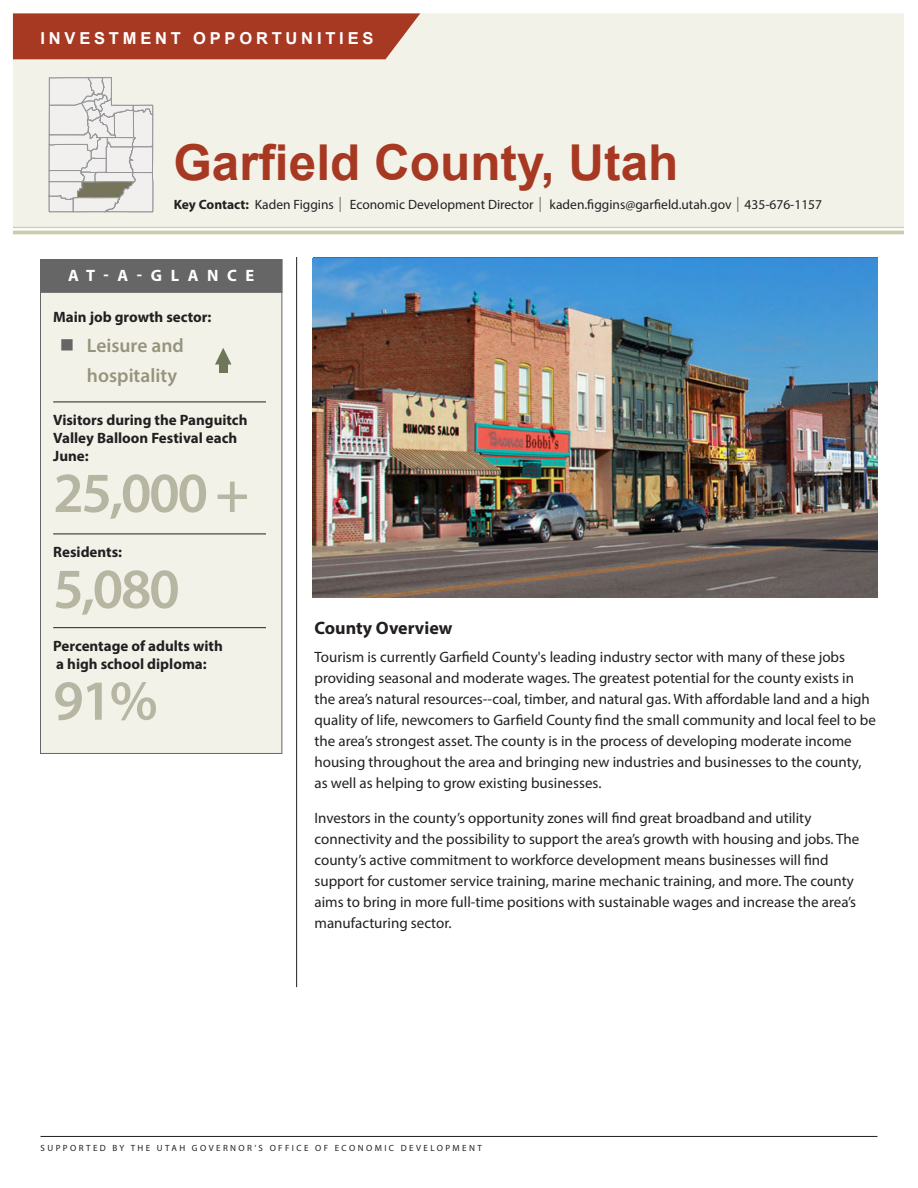
<style>
.page{position:relative;width:918px;height:1188px;background:#fff}
.page>*{position:absolute;margin:0;border:0;box-sizing:border-box;transform-origin:0 0}
.t1{font:600 57px "Myriad Pro";letter-spacing:-.04em;color:#b7b6a3}
.t2{font:700 49.5px "Arial";color:#a73923}
.t3{font:600 19.5px/30px "Myriad Pro";color:#97947d}
.t4{font:700 18px "Myriad Pro";color:#231f20}
.t5{font:700 16.5px "Arial";letter-spacing:.23em;color:#fff}
.t6{font:700 16.5px "Myriad Pro";letter-spacing:.52em;color:#fff}
.t7{font:15px/21px "Myriad Pro";color:#231f20}
.t8{font:700 15px/18px "Myriad Pro";color:#231f20}
.t9{font:13.5px "Myriad Pro";color:#231f20}
.t10{font:9px "Myriad Pro";letter-spacing:.27em;color:#231f20}
.s1{font-weight:700}
.s2{font-size:22.35px}
.s3{color:#666}
</style>
<div class="page">
<hr style="left:296px;top:257px;width:1px;height:730px;background:#231f20">
<div style="left:40px;top:259px;width:242px;height:495px;background:#f2f2e9;border:1px solid #666"></div>
<img style="left:313px;top:259px;width:565px;height:339px">
<hr style="left:53px;top:402px;width:213px;height:1px;background:#231f20">
<hr style="left:53px;top:534px;width:213px;height:1px;background:#231f20">
<hr style="left:53px;top:627px;width:213px;height:1px;background:#231f20">
<div style="left:40px;top:259px;width:242px;height:34px;background:#666;border:1px solid #666"></div>
<hr style="left:40px;top:1136px;width:838px;height:1px;background:#231f20">
<svg style="left:215px;top:348px;width:16px;height:17px"></svg>
<div style="left:219px;top:361px;width:9px;height:12px;background:#707659"></div>
<svg style="left:12px;top:13px;width:892px;height:222px;background:#e9dfd5"></svg>
<p class="t5" style="left:40px;top:27px;width:334px">INVESTMENT OPPORTUNITIES</p>
<p class="t2" style="left:173px;top:130px;width:507px">Garfield County, Utah</p>
<p class="t9" style="left:174px;top:196px;width:650px"><span class="s1">Key Contact:</span> Kaden Figgins <span class="s2">I</span> Economic Development Director <span class="s2">I</span> kaden.figgins@garfield.utah.gov <span class="s2">I</span> 435-676-1157</p>
<p class="t6" style="left:68px;top:265px;width:188px">AT-A-GLANCE</p>
<p class="t8" style="left:53px;top:308px;width:160px">Main job growth sector:</p>
<p class="t3" style="left:87px;top:330px;width:98px;text-indent:-27px"><span class="s3">■</span> Leisure and hospitality</p>
<p class="t8" style="left:53px;top:410px;width:196px">Visitors during the Panguitch<br>Valley Balloon Festival each<br>June:</p>
<p class="t1" style="left:53px;top:457px;width:198px">25,000 +</p>
<p class="t8" style="left:53px;top:542px;width:70px">Residents:</p>
<p class="t1" style="left:53px;top:553px;width:128px">5,080</p>
<p class="t8" style="left:53px;top:636px;width:171px">Percentage of adults with</p>
<p class="t8" style="left:56px;top:654px;width:152px">a high school diploma:</p>
<p class="t1" style="left:53px;top:664px;width:106px">91%</p>
<p class="t4" style="left:314px;top:616px;width:139px">County Overview</p>
<p class="t7" style="left:314px;top:646px;width:563px">Tourism is currently Garfield County's leading industry sector with many of these jobs providing seasonal and moderate wages. The greatest potential for the county exists in the area’s natural resources--coal, timber, and natural gas. With affordable land and a high quality of life, newcomers to Garfield County find the small community and local feel to be the area’s strongest asset. The county is in the process of developing moderate income housing throughout the area and bringing new industries and businesses to the county, as well as helping to grow existing businesses.</p>
<p class="t7" style="left:314px;top:807px;width:546px">Investors in the county’s opportunity zones will find great broadband and utility connectivity and the possibility to support the area’s growth with housing and jobs. The county’s active commitment to workforce development means businesses will find support for customer service training, marine mechanic training, and more. The county aims to bring in more full-time positions with sustainable wages and increase the area’s manufacturing sector.</p>
<p class="t10" style="left:41px;top:1143px;width:443px">SUPPORTED BY THE UTAH GOVERNOR’S OFFICE OF ECONOMIC DEVELOPMENT</p>
</div>
